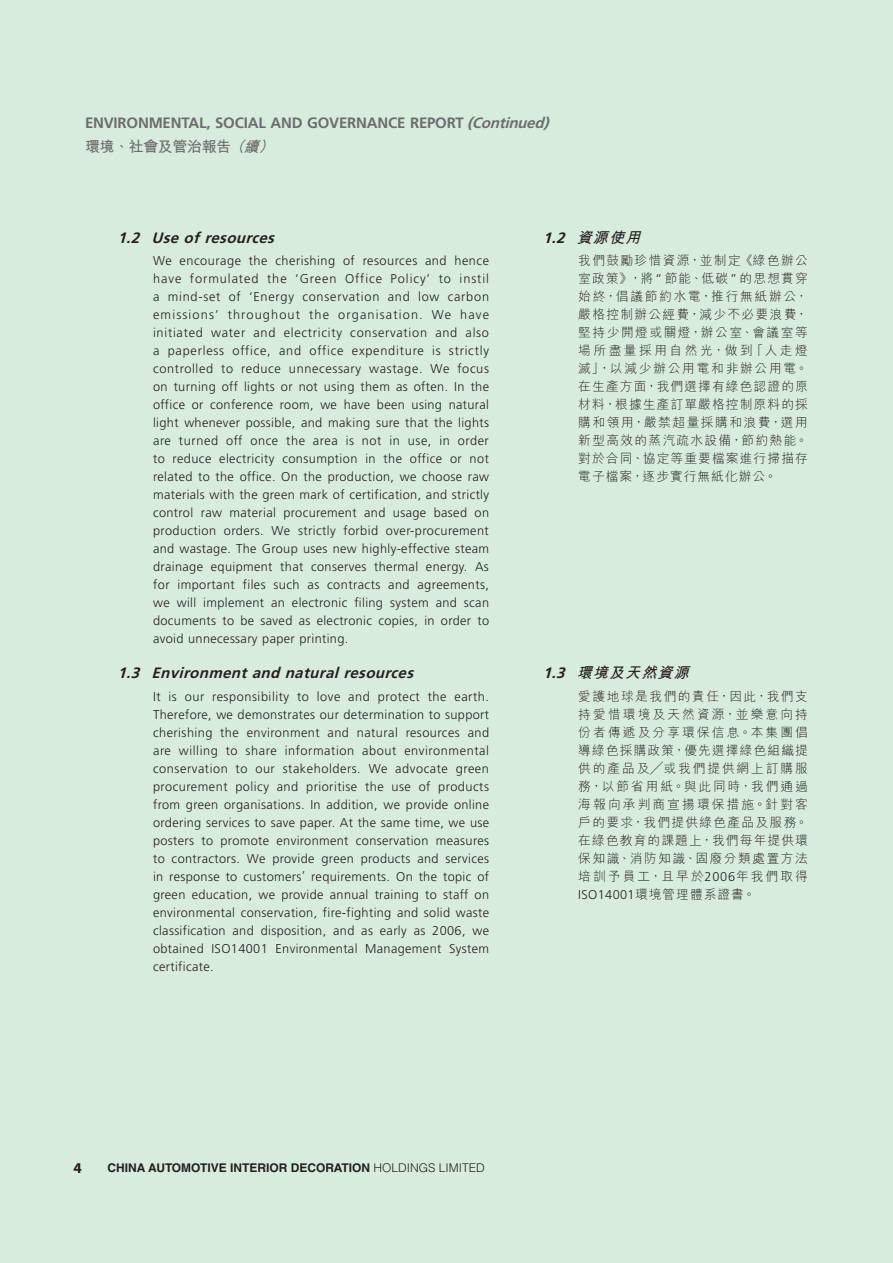
<style>
.page{position:relative;width:893px;height:1263px;background:#d8ecdd}
.page>*{position:absolute;margin:0;border:0;box-sizing:border-box;transform-origin:0 0}
.t1{font:700 15px "Frutiger LT Std";letter-spacing:-.015em;color:#6c6d70}
.t2{font:italic 700 15px "Frutiger LT Std";color:#231f20}
.t3{font:italic 700 15px "M Hei HK";color:#231f20}
.t4{font:700 15px "M Hei HK";letter-spacing:-.03em;color:#6c6d70}
.t5{font:700 15px "Myriad Pro";color:#231f20}
.t6{font:300 12.75px/18px "Frutiger LT Std";letter-spacing:.03em;color:#231f20;text-align:justify}
.t7{font:300 12.75px/18px "M Hei HK";letter-spacing:.085em;color:#231f20;text-align:justify}
.t8{font:700 12px "Helvetica LT Std";color:#231f20}
.s1{font-style:italic}
.s2{font-family:"Frutiger LT Std"}
.s3{font-weight:300}
</style>
<div class="page">
<p class="t1" style="left:85px;top:114px;width:470px">ENVIRONMENTAL, SOCIAL AND GOVERNANCE REPORT <span class="s1">(continued)</span></p>
<p class="t4" style="left:85px;top:136px;width:195px">環境、社會及管治報告<span class="s1">（續）</span></p>
<p class="t2" style="left:118px;top:229px;width:163px">1.2 Use ofresources</p>
<p class="t6" style="left:153px;top:252px;width:338px">We encourage the cherishing of resources and hence have formulated the ‘Green Office Policy’ to instil a mind-set of ‘Energy conservation and low carbon emissions’ throughout the organisation. We have initiated water and electricity conservation and also a paperless office, and office expenditure is strictly controlled to reduce unnecessary wastage. We focus on turning off lights or not using them as often. In the office or conference room, we have been using natural light whenever possible, and making sure that the lights are turned off once the area is not in use, in order to reduce electricity consumption in the office or not related to the office. On the production, we choose raw materials with the green mark of certification, and strictly control raw material procurement and usage based on production orders. We strictly forbid over-procurement and wastage. The Group uses new highly-effective steam drainage equipment that conserves thermal energy. As for important files such as contracts and agreements, we will implement an electronic filing system and scan documents to be saved as electronic copies, in order to avoid unnecessary paper printing.</p>
<p class="t2" style="left:118px;top:664px;width:302px">1.3 Environmentand naturalresources</p>
<p class="t6" style="left:153px;top:687px;width:338px">It is our responsibility to love and protect the earth.<br>Therefore, we demonstrates our determination to support cherishing the environment and natural resources and are willing to share information about environmental conservation to our stakeholders. We advocate green procurement policy and prioritise the use of products from green organisations. In addition, we provide online ordering services to save paper. At the same time, we use posters to promote environment conservation measures to contractors. We provide green products and services in response to customers’ requirements. On the topic of green education, we provide annual training to staff on environmental conservation, fire-fighting and solid waste classification and disposition, and as early as 2006, we obtained ISO14001 Environmental Management System certificate.</p>
<p class="t3" style="left:543px;top:227px;width:104px"><span class="s2">1.2</span> 資源使用</p>
<p class="t7" style="left:578px;top:251px;width:231px">我們鼓勵珍惜資源，並制定《綠色辦公室政策》，將<span class="s2">“</span>節能、低碳<span class="s2">”</span>的思想貫穿始終，倡議節約水電，推行無紙辦公，嚴格控制辦公經費，減少不必要浪費，堅持少開燈或關燈，辦公室、會議室等場所盡量採用自然光，做到「人走燈滅」，以減少辦公用電和非辦公用電。在生產方面，我們選擇有綠色認證的原材料，根據生產訂單嚴格控制原料的採購和領用，嚴禁超量採購和浪費，選用新型高效的蒸汽疏水設備，節約熱能。對於合同、協定等重要檔案進行掃描存電子檔案，逐步實行無紙化辦公。</p>
<p class="t3" style="left:543px;top:662px;width:153px"><span class="s2">1.3</span> 環境及天然資源</p>
<p class="t7" style="left:578px;top:687px;width:231px">愛護地球是我們的責任，因此，我們支持愛惜環境及天然資源，並樂意向持份者傳遞及分享環保信息。本集團倡導綠色採購政策，優先選擇綠色組織提供的產品及╱或我們提供網上訂購服務，以節省用紙。與此同時，我們通過海報向承判商宣揚環保措施。針對客戶的要求，我們提供綠色產品及服務。在綠色教育的課題上，我們每年提供環保知識、消防知識、固廢分類處置方法培訓予員工，且早於<span class="s2">2006</span>年我們取得<span class="s2">ISO14001</span>環境管理體系證書。</p>
<p class="t5" style="left:73px;top:1159px;width:10px">4</p>
<p class="t8" style="left:108px;top:1161px;width:379px">CHINA AUTOMOTIVE INTERIOR DECORATION <span class="s3">HOLDINGS LIMITED</span></p>
</div>
